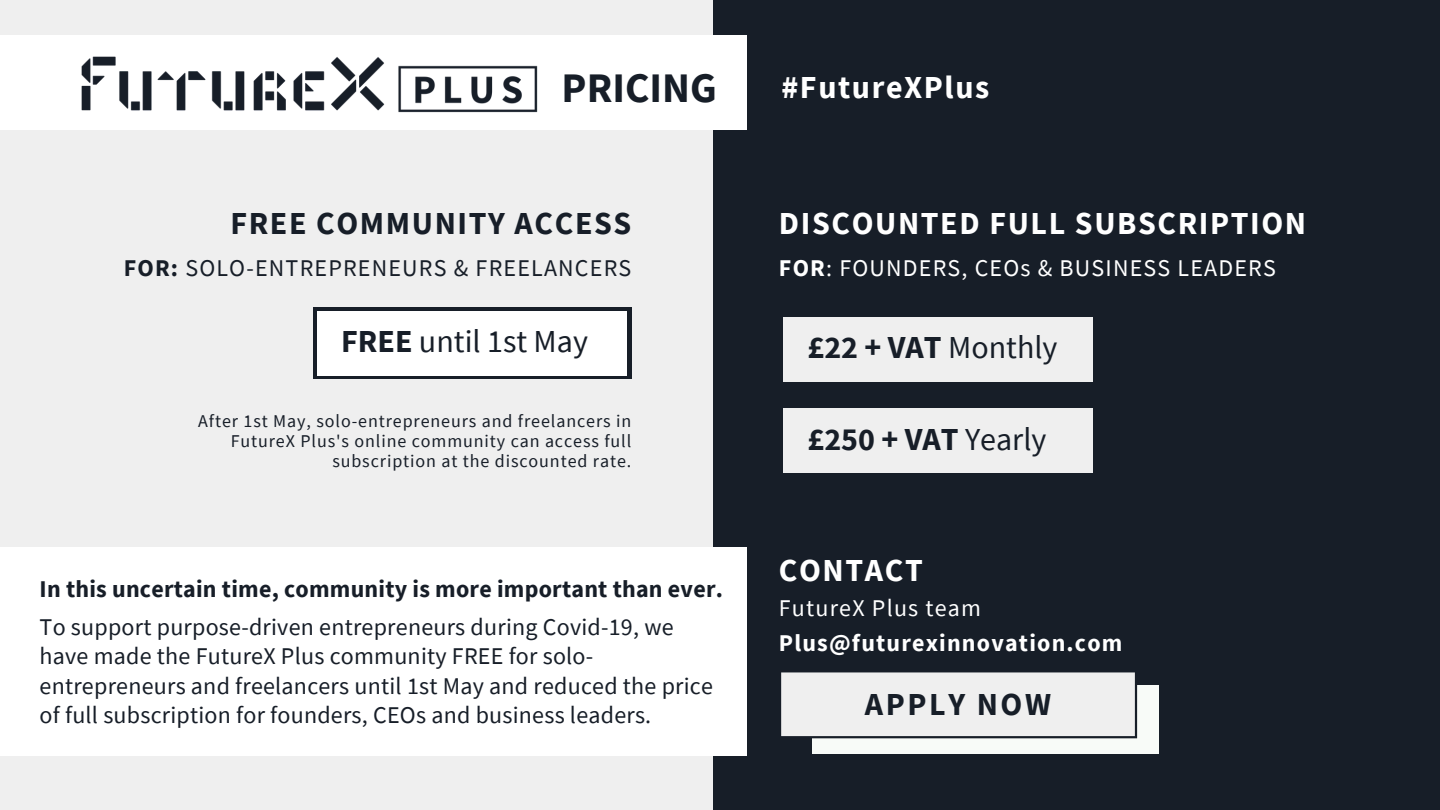
<style>
.page{position:relative;width:1440px;height:810px;background:#efefef}
.page>*{position:absolute;margin:0;border:0;box-sizing:border-box;transform-origin:0 0}
.t1{font:700 42px "Source Sans Pro";color:#171e28}
.t2{font:700 32px "Source Sans Pro";letter-spacing:.05em;color:#171e28}
.t3{font:700 32px "Source Sans Pro";letter-spacing:.05em;color:#fff}
.t4{font:32px "Source Sans Pro";color:#171e28}
.t5{font:700 32px "Source Sans Pro";letter-spacing:.08em;color:#171e28}
.t6{font:24px/29.5px "Source Sans Pro";letter-spacing:.01em;color:#171e28}
.t7{font:700 24px "Source Sans Pro";letter-spacing:.01em;color:#171e28}
.t8{font:24px "Source Sans Pro";letter-spacing:.05em;color:#fff}
.t9{font:24px "Source Sans Pro";letter-spacing:.05em;color:#171e28}
.t10{font:700 24px "Source Sans Pro";letter-spacing:.05em;color:#fff}
.t11{font:18px/19.7px "Source Sans Pro";letter-spacing:.05em;color:#171e28;text-align:right}
.s1{font-weight:700}
.s2{font-weight:400}
</style>
<div class="page">
<div style="left:714px;top:0;width:726px;height:810px;background:#171e28"></div>
<div style="left:0;top:35px;width:747px;height:95px;background:#fff"></div>
<div style="left:313px;top:307px;width:319px;height:72px;background:#171e28"></div>
<div style="left:317px;top:311px;width:310px;height:64px;background:#fff"></div>
<div style="left:784px;top:317px;width:309px;height:64px;background:#efefef"></div>
<div style="left:784px;top:408px;width:309px;height:65px;background:#efefef"></div>
<div style="left:0;top:547px;width:747px;height:209px;background:#fff"></div>
<div style="left:812px;top:685px;width:347px;height:68px;background:#f8fbf8"></div>
<div style="left:780px;top:671px;width:356px;height:66px;background:#efefef"></div>
<hr style="left:779px;top:672px;width:2px;height:64px;background:#171e28">
<hr style="left:1135px;top:672px;width:2px;height:64px;background:#171e28">
<hr style="left:781px;top:736px;width:354px;height:2px;background:#171e28">
<hr style="left:781px;top:670px;width:354px;height:2px;background:#171e28">
<img style="left:81px;top:56px;width:457px;height:56px">
<h1 class="t1" style="left:562px;top:61px;width:157px">PRICING</h1>
<h2 class="t2" style="left:230px;top:202px;width:402px">FREE COMMUNITY ACCESS</h2>
<p class="t9" style="left:124px;top:253px;width:509px"><span class="s1">FOR:</span> SOLO-ENTREPRENEURS &amp; FREELANCERS</p>
<h2 class="t3" style="left:782px;top:66px;width:209px">#FutureXPlus</h2>
<h2 class="t3" style="left:779px;top:202px;width:529px">DISCOUNTED FULL SUBSCRIPTION</h2>
<p class="t8" style="left:779px;top:253px;width:498px"><span class="s1">FOR</span>: FOUNDERS, CEOs &amp; BUSINESS LEADERS</p>
<h2 class="t4" style="left:341px;top:321px;width:248px"><span class="s1">FREE</span> until 1st May</h2>
<h2 class="t2" style="left:808px;top:327px;width:252px">£22 + VAT <span class="s2">Monthly</span></h2>
<p class="t11" style="left:198px;top:411px;width:435px">After 1st May, solo-entrepreneurs and freelancers in<br>FutureX Plus's online community can access full subscription at the discounted rate.</p>
<p class="t7" style="left:40px;top:573px;width:685px">In this uncertain time, community is more important than ever.</p>
<p class="t6" style="left:40px;top:611px;width:675px">To support purpose-driven entrepreneurs during Covid-19, we have made the FutureX Plus community FREE for solo&shy;entrepreneurs and freelancers until 1st May and reduced the price of full subscription for founders, CEOs and business leaders.</p>
<h2 class="t2" style="left:808px;top:418px;width:240px">£250 + VAT <span class="s2">Yearly</span></h2>
<h2 class="t3" style="left:779px;top:549px;width:145px">CONTACT</h2>
<p class="t8" style="left:779px;top:592px;width:204px">FutureX Plus team</p>
<p class="t10" style="left:779px;top:628px;width:345px">Plus@futurexinnovation.com</p>
<h2 class="t5" style="left:865px;top:683px;width:188px">APPLY NOW</h2>
</div>
